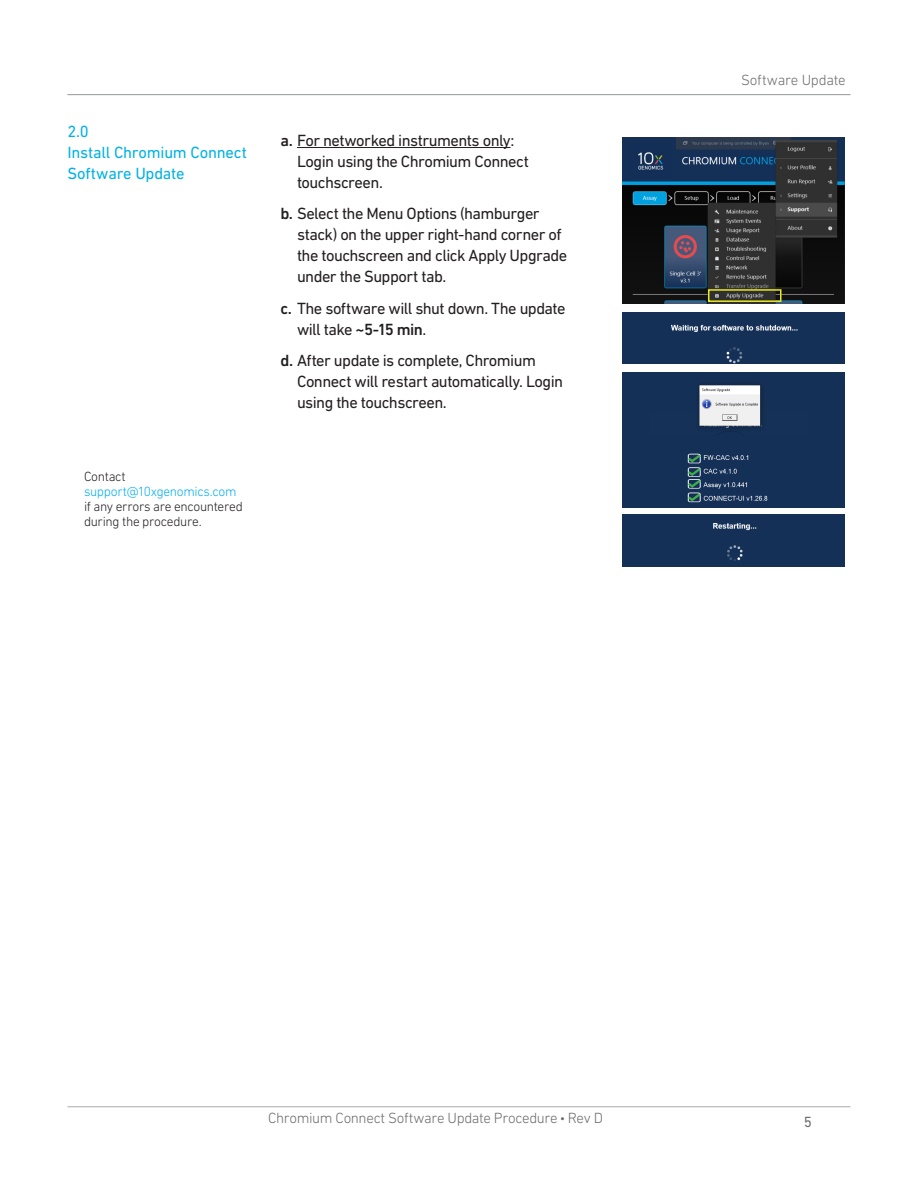
<style>
.page{position:relative;width:918px;height:1188px;background:#fff}
.page>*{position:absolute;margin:0;border:0;box-sizing:border-box;transform-origin:0 0}
.t1{font:16.5px/21px "DIN Next LT Pro";letter-spacing:-.035em;color:#231f20}
.Sub_Section_Header{font:16.5px/21px "DIN Next LT Pro";letter-spacing:-.01em;color:#00b1e5}
.Eyebrow{font:300 15px "DIN Next LT Pro";letter-spacing:-.02em;color:#6c6d70}
.t2{font:15px "DIN Next LT Pro";color:#6c6d70}
.Numbered_List{font:300 13.5px/15px "DIN Next LT Pro";letter-spacing:-.025em;color:#231f20}
.s1{font-weight:500}
.s2{color:#00aeef}
.s3{font-family:"Arial";font-weight:400;font-size:12px}
</style>
<div class="page">
<hr style="left:68px;top:1106px;width:782px;height:1px;background:#a8a9ad">
<hr style="left:68px;top:94px;width:782px;height:1px;background:#939598">
<hr style="left:297px;top:147px;width:213px;height:1px;background:#231f20">
<div style="left:622px;top:515px;width:223px;height:52px;background:#153057"></div>
<div style="left:622px;top:313px;width:223px;height:51px;background:#153057"></div>
<img style="left:622px;top:137px;width:223px;height:167px">
<div style="left:708px;top:289px;width:74px;height:13px;border:2px solid #ebe81f"></div>
<img style="left:622px;top:372px;width:222px;height:136px">
<p class="Sub_Section_Header" style="left:68px;top:121px;width:181px">2.0<br>Install Chromium Connect<br>Software Update</p>
<p class="t1" style="left:297px;top:130px;width:233px;text-indent:-16px"><span class="s1">a.</span> For networked instruments only:<br>Login using the Chromium Connect touchscreen.</p>
<p class="t1" style="left:297px;top:203px;width:272px;text-indent:-16px"><span class="s1">b.</span> Select the Menu Options (hamburger stack) on the upper right-hand corner of the touchscreen and click Apply Upgrade under the Support tab.</p>
<p class="t1" style="left:297px;top:298px;width:270px;text-indent:-16px"><span class="s1">c.</span> The software will shut down. The update will take <span class="s1">~5-15 min</span>.</p>
<p class="t1" style="left:297px;top:350px;width:268px;text-indent:-16px"><span class="s1">d.</span> After update is complete, Chromium<br>Connect will restart automatically. Login using the touchscreen.</p>
<p class="Numbered_List" style="left:84px;top:469px;width:160px">Contact <span class="s2">support@10xgenomics.com </span>if any errors are encountered during the procedure.</p>
<p class="Eyebrow" style="left:741px;top:71px;width:106px">Software Update</p>
<p class="Eyebrow" style="left:268px;top:1110px;width:336px">Chromium Connect Software Update Procedure <span class="s3">•</span> Rev D</p>
<p class="t2" style="left:804px;top:1114px;width:10px">5</p>
</div>
